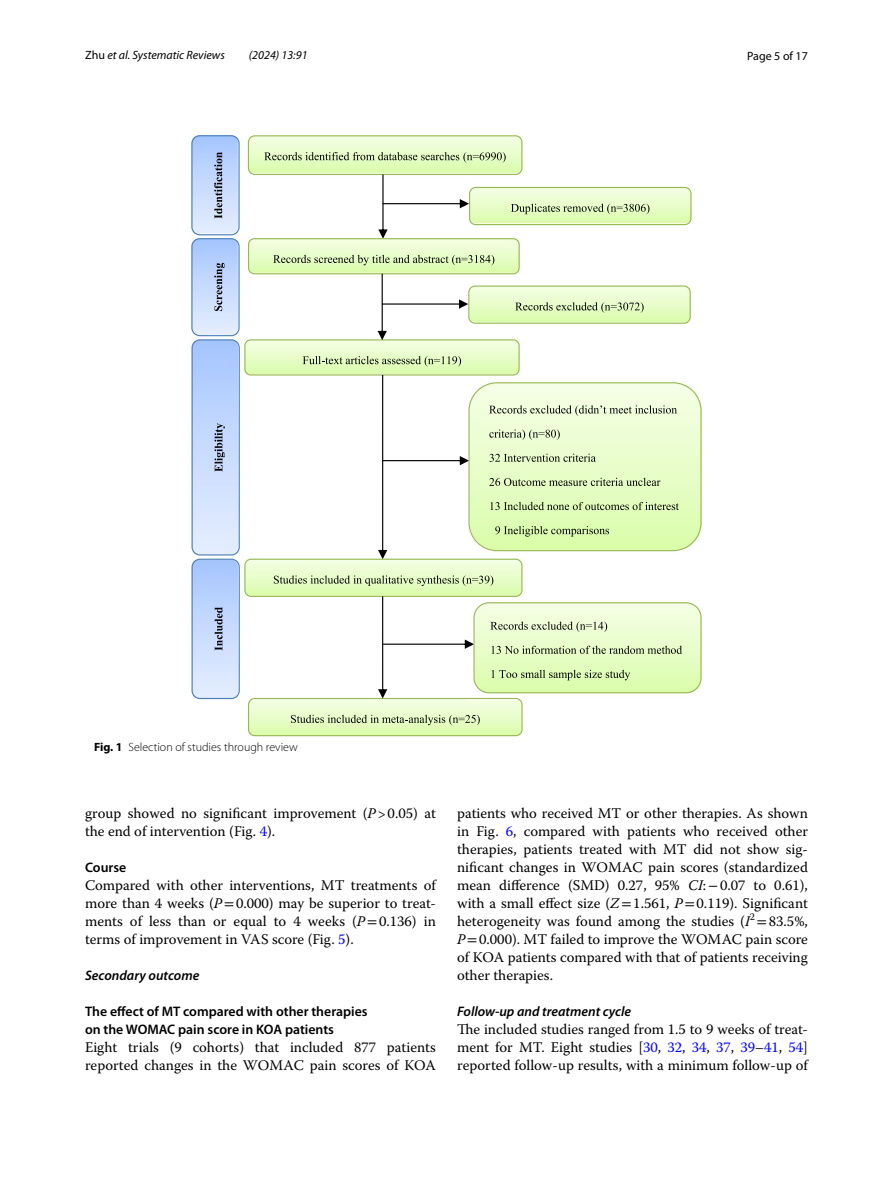
<style>
.page{position:relative;width:893px;height:1187px;background:#fff}
.page>*{position:absolute;margin:0;border:0;box-sizing:border-box;transform-origin:0 0}
.t1{font:14.7px/18px "Warnock Pro";color:#000;text-align:justify}
.t2{font:600 13.8px/18px "Myriad Pro";color:#000}
.t3{font:italic 600 13.8px "Myriad Pro";color:#000}
.t4{font:italic 12px "Myriad Pro";color:#000}
.t5{font:300 12px "Myriad Pro";color:#000}
.t6{font:12px "Myriad Pro";color:#000}
.s1{font-style:normal}
.s2{font-weight:700}
.s3{font-style:italic}
.s4{color:#00f}
.s5{font-family:"STIX"}
</style>
<div class="page">
<svg style="left:191px;top:135px;width:511px;height:601px"></svg>
<p class="t4" style="left:85px;top:48px;width:141px"><span class="s1">Zhu</span> et al. Systematic Reviews</p>
<p class="t4" style="left:249px;top:48px;width:60px">(2024) 13:91</p>
<p class="t6" style="left:747px;top:48px;width:62px">Page 5 of 17</p>
<p class="t5" style="left:94px;top:740px;width:205px"><span class="s2">Fig. 1</span> Selection of studies through review</p>
<p class="t1" style="left:85px;top:803px;width:352px">group showed no significant improvement (<span class="s3">P</span>&gt;0.05) at the end of intervention (Fig. <span class="s4">4</span>).</p>
<p class="t2" style="left:85px;top:857px;width:43px">Course</p>
<p class="t1" style="left:85px;top:875px;width:352px">Compared with other interventions, MT treatments of more than 4 weeks (<span class="s3">P</span><span class="s5">=</span>0.000) may be superior to treat&shy;ments of less than or equal to 4 weeks (<span class="s3">P</span><span class="s5">=</span>0.136) in terms of improvement in VAS score (Fig. <span class="s4">5</span>).</p>
<p class="t3" style="left:85px;top:966px;width:116px">Secondary outcome</p>
<p class="t2" style="left:85px;top:1001px;width:284px">The effect of MT compared with other therapies on the WOMAC pain score in KOA patients</p>
<p class="t1" style="left:85px;top:1037px;width:352px">Eight trials (9 cohorts) that included 877 patients reported changes in the WOMAC pain scores of KOA</p>
<p class="t1" style="left:457px;top:803px;width:352px">patients who received MT or other therapies. As shown in Fig. <span class="s4">6</span>, compared with patients who received other therapies, patients treated with MT did not show sig&shy;nificant changes in WOMAC pain scores (standardized mean difference (SMD) 0.27, 95% <span class="s3">CI</span>:<span class="s5">−</span>0.07 to 0.61), with a small effect size (<span class="s3">Z</span><span class="s5">=</span>1.561, <span class="s3">P</span><span class="s5">=</span>0.119). Significant heterogeneity was found among the studies (<span class="s3">I</span><sup>2</sup> <span class="s5">=</span>83.5%, <span class="s3">P</span><span class="s5">=</span>0.000). MT failed to improve the WOMAC pain score of KOA patients compared with that of patients receiving other therapies.</p>
<p class="t3" style="left:457px;top:1002px;width:176px">Follow‑up and treatment cycle</p>
<p class="t1" style="left:457px;top:1019px;width:352px">The included studies ranged from 1.5 to 9 weeks of treat&shy;ment for MT. Eight studies [<span class="s4">30</span>, <span class="s4">32</span>, <span class="s4">34</span>, <span class="s4">37</span>, <span class="s4">39</span>–<span class="s4">41</span>, <span class="s4">54</span>] reported follow-up results, with a minimum follow-up of</p>
</div>
